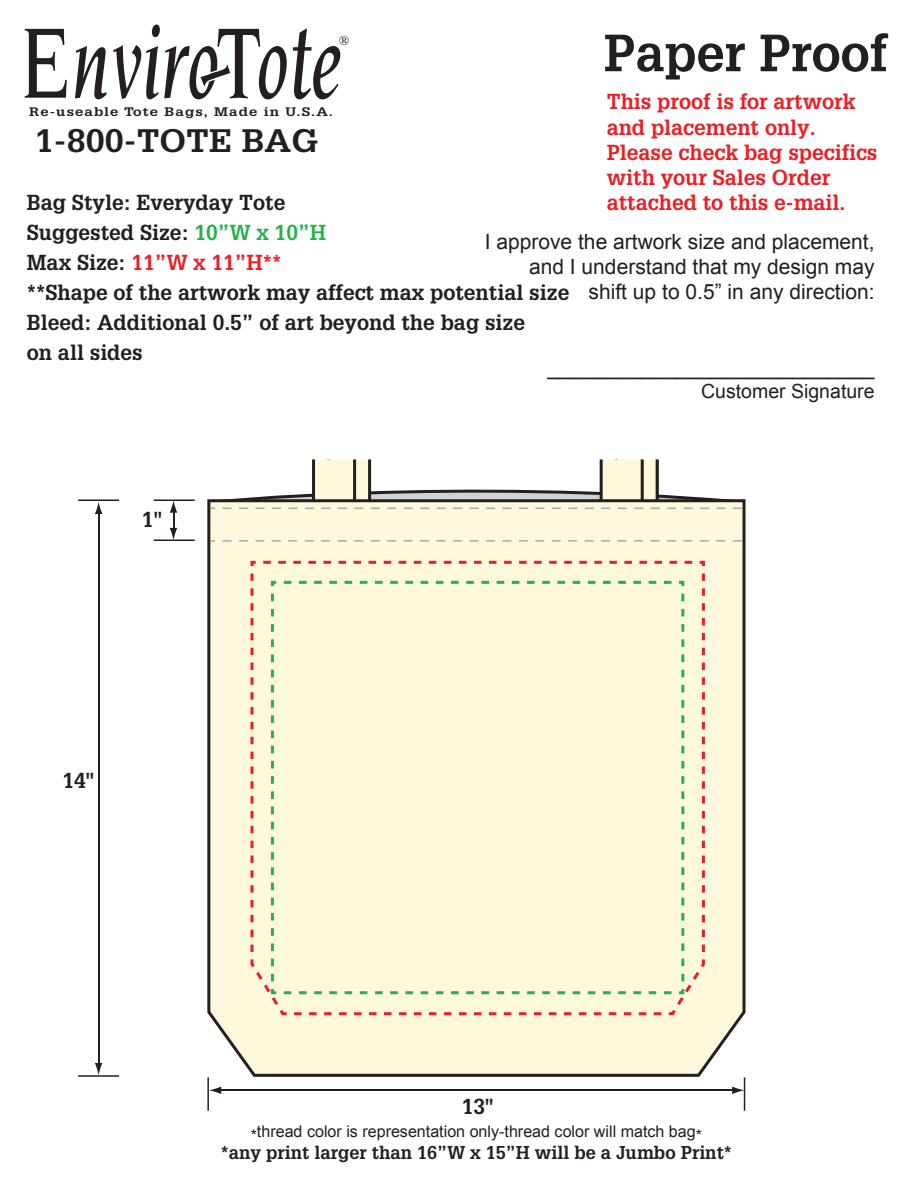
<style>
.page{position:relative;width:918px;height:1188px;background:#fff}
.page>*{position:absolute;margin:0;border:0;box-sizing:border-box;transform-origin:0 0}
.t1{font:700 50.55px "Installation S Si";color:#231f20}
.t2{font:700 31.5px "Installation S Si";color:#231f20;scale:1.09 1}
.t3{font:700 21px/30px "Installation S Si";color:#211e1e}
.t4{font:21px/25.2px "Arial";color:#231f20;text-align:right}
.t5{font:700 21px/25.2px "Installation S Si";color:#ee1d23}
.t6{font:700 21px "Installation S Si";color:#231f20}
.t7{font:19.5px "Arial";color:#231f20}
.t8{font:700 18px "Installation S Si";color:#231f20}
.t9{font:16.05px "Arial";color:#231f20}
.t10{font:13.35px "Times";color:#231f20}
.t11{font:700 12px "Installation S Si";letter-spacing:.075em;color:#231f20;scale:1.23 1}
.s1{color:#23b24b}
.s2{color:#ee1d23}
</style>
<div class="page">
<div style="left:615px;top:458px;width:44px;height:50px;background:#fef8dd;border:3px solid #231f20"></div>
<div style="left:327px;top:458px;width:44px;height:50px;background:#fef8dd;border:3px solid #231f20"></div>
<div style="left:600px;top:458px;width:44px;height:50px;background:#fef8dd;border:3px solid #231f20"></div>
<div style="left:312px;top:458px;width:44px;height:50px;background:#fef8dd;border:3px solid #231f20"></div>
<hr style="left:78px;top:499px;width:41px;height:2px;background:#231f20">
<hr style="left:154px;top:499px;width:41px;height:2px;background:#231f20">
<hr style="left:154px;top:539px;width:41px;height:2px;background:#231f20">
<hr style="left:78px;top:1075px;width:41px;height:2px;background:#231f20">
<svg style="left:207px;top:499px;width:539px;height:579px"></svg>
<hr style="left:98px;top:512px;width:1px;height:553px;background:#231f20">
<svg style="left:95px;top:1063px;width:7px;height:13px"></svg>
<svg style="left:95px;top:501px;width:7px;height:13px"></svg>
<hr style="left:207px;top:1077px;width:2px;height:34px;background:#231f20">
<hr style="left:744px;top:1077px;width:1px;height:34px;background:#231f20">
<hr style="left:219px;top:1090px;width:516px;height:1px;background:#231f20">
<svg style="left:732px;top:1087px;width:13px;height:7px"></svg>
<svg style="left:209px;top:1087px;width:12px;height:7px"></svg>
<svg style="left:211px;top:540px;width:531px;height:2px"></svg>
<svg style="left:208px;top:477px;width:538px;height:32px"></svg>
<svg style="left:170px;top:500px;width:7px;height:41px"></svg>
<svg style="left:25px;top:29px;width:42px;height:69px"></svg>
<svg style="left:75px;top:46px;width:32px;height:53px"></svg>
<svg style="left:113px;top:25px;width:174px;height:74px"></svg>
<svg style="left:293px;top:28px;width:47px;height:71px"></svg>
<div style="left:249px;top:559px;width:457px;height:458px;background:#fef8dd"></div>
<h1 class="t1" style="left:604px;top:21px;width:285px">Paper Proof</h1>
<p class="t5" style="left:607px;top:89px;width:272px">This proof is for artwork and placement only.<br>Please check bag specifics with your Sales Order attached to this e-mail.</p>
<p class="t4" style="left:485px;top:229px;width:391px">I approve the artwork size and placement, and I understand that my design may<br>shift up to 0.5” in any direction:</p>
<p class="t10" style="left:339px;top:28px;width:12px">®</p>
<p class="t11" style="left:29px;top:104px;width:249px">Re-useable Tote Bags, Made in U.S.A.</p>
<h2 class="t2" style="left:35px;top:120px;width:261px">1-800-TOTE BAG</h2>
<p class="t3" style="left:27px;top:186px;width:544px">Bag Style: Everyday Tote<br>Suggested Size: <span class="s1">10”W x 10”H<br></span>Max Size: <span class="s2">11”W x 11”H**<br></span>**Shape of the artwork may affect max potential size<br>Bleed: Additional 0.5” of art beyond the bag size<br>on all sides</p>
<p class="t6" style="left:142px;top:506px;width:22px">1"</p>
<p class="t6" style="left:63px;top:767px;width:33px">14"</p>
<p class="t4" style="left:548px;top:355px;width:328px">____________________________</p>
<p class="t7" style="left:701px;top:379px;width:175px">Customer Signature</p>
<p class="t6" style="left:462px;top:1093px;width:33px">13"</p>
<p class="t9" style="left:251px;top:1121px;width:453px">*thread color is representation only-thread color will match bag*</p>
<p class="t8" style="left:221px;top:1141px;width:513px">*any print larger than 16”W x 15”H will be a Jumbo Print*</p>
</div>
